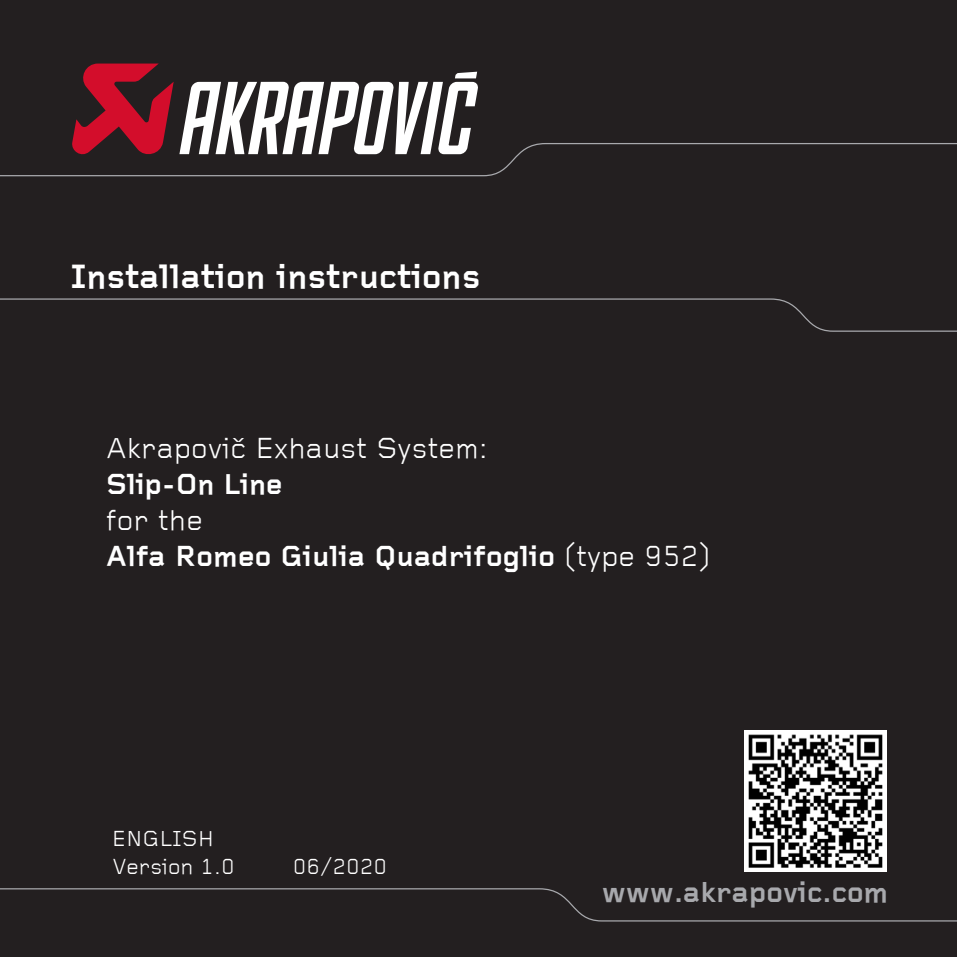
<style>
.page{position:relative;width:957px;height:957px;background:#231f20}
.page>*{position:absolute;margin:0;border:0;box-sizing:border-box;transform-origin:0 0}
.t1{font:700 35px "Foundry Gridnik";color:#fff}
.t2{font:700 30px "Foundry Gridnik";color:#fff}
.t3{font:30px "Foundry Gridnik";color:#fff}
.t4{font:700 30px "Foundry Gridnik";color:#a8a9ad}
.Foundry_10pt_Regular{font:22.5px "Foundry Gridnik";color:#fff}
.s1{font-weight:400}
</style>
<div class="page">
<svg style="left:0;top:888px;width:957px;height:34px"></svg>
<svg style="left:0;top:298px;width:957px;height:34px"></svg>
<svg style="left:0;top:64px;width:957px;height:113px"></svg>
<img style="left:744px;top:730px;width:142px;height:142px">
<p class="t1" style="left:71px;top:257px;width:411px">Installation instructions</p>
<p class="t3" style="left:106px;top:432px;width:383px">Akrapovič Exhaust System:</p>
<p class="t2" style="left:106px;top:467px;width:178px">Slip-On Line</p>
<p class="t3" style="left:106px;top:504px;width:98px">for the</p>
<p class="t2" style="left:106px;top:539px;width:606px">Alfa Romeo Giulia Quadrifoglio <span class="s1">(type 952)</span></p>
<p class="Foundry_10pt_Regular" style="left:112px;top:826px;width:104px">ENGLISH</p>
<p class="Foundry_10pt_Regular" style="left:113px;top:855px;width:123px">Version 1.0</p>
<p class="Foundry_10pt_Regular" style="left:293px;top:855px;width:96px">06/2020</p>
<p class="t4" style="left:601px;top:875px;width:288px">www.akrapovic.com</p>
</div>
